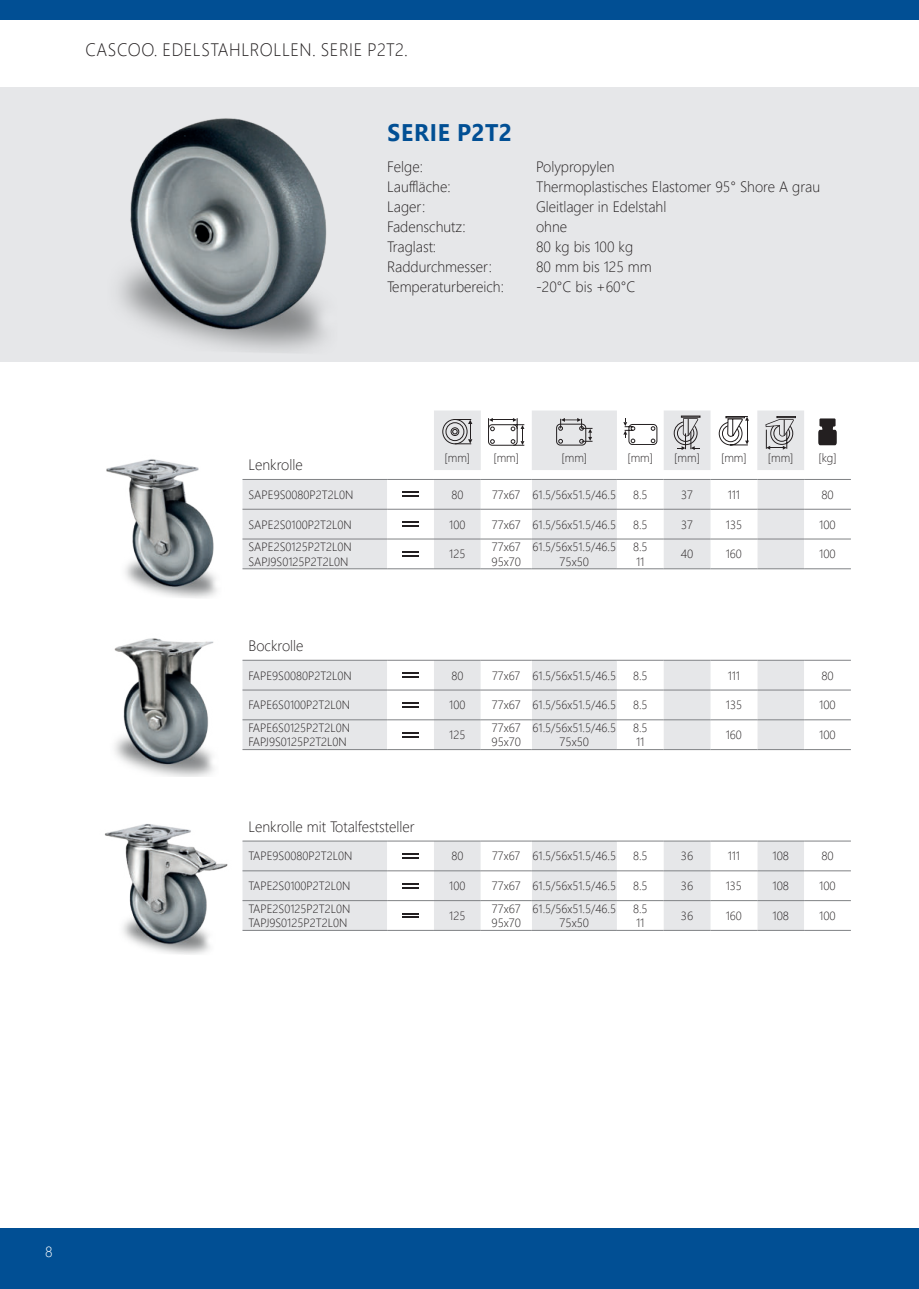
<style>
.page{position:relative;width:919px;height:1289px;background:#fff}
.page>*{position:absolute;margin:0;border:0;box-sizing:border-box;transform-origin:0 0}
.t1{font:700 24px "Segoe UI";letter-spacing:.035em;color:#014f94;scale:.95 1}
.t2{font:300 18px "Segoe UI";letter-spacing:.035em;color:#231f20;scale:.95 1}
.t3{font:300 15px "Segoe UI";color:#231f20}
.t4{font:300 15px "Segoe UI";color:#fff}
.t5{font:300 12px "Segoe UI";color:#231f20}
</style>
<div class="page">
<div style="left:0;top:0;width:918px;height:20px;background:#014f94"></div>
<div style="left:0;top:88px;width:918px;height:274px;background:#e6e7e9"></div>
<img style="left:119px;top:118px;width:208px;height:234px">
<div style="left:0;top:1228px;width:918px;height:60px;background:#014f94"></div>
<svg style="left:434px;top:410px;width:403px;height:60px"></svg>
<div style="left:242px;top:480px;width:145px;height:88px;background:#e6e7e9"></div>
<hr style="left:242px;top:479px;width:145px;height:1px;background:#808285">
<hr style="left:242px;top:509px;width:145px;height:1px;background:#808285">
<hr style="left:242px;top:538px;width:145px;height:1px;background:#808285">
<hr style="left:242px;top:568px;width:145px;height:1px;background:#808285">
<img style="left:106px;top:459px;width:111px;height:139px">
<svg style="left:387px;top:479px;width:463px;height:90px"></svg>
<div style="left:242px;top:661px;width:145px;height:88px;background:#e6e7e9"></div>
<hr style="left:242px;top:660px;width:145px;height:1px;background:#808285">
<hr style="left:242px;top:689px;width:145px;height:1px;background:#808285">
<hr style="left:242px;top:719px;width:145px;height:1px;background:#808285">
<hr style="left:480px;top:749px;width:51px;height:1px;background:#808285">
<hr style="left:531px;top:749px;width:86px;height:1px;background:#808285">
<hr style="left:617px;top:749px;width:46px;height:1px;background:#808285">
<hr style="left:663px;top:749px;width:47px;height:1px;background:#808285">
<hr style="left:710px;top:749px;width:47px;height:1px;background:#808285">
<hr style="left:757px;top:749px;width:47px;height:1px;background:#808285">
<hr style="left:804px;top:749px;width:46px;height:1px;background:#808285">
<hr style="left:434px;top:749px;width:46px;height:1px;background:#808285">
<hr style="left:242px;top:749px;width:145px;height:1px;background:#808285">
<hr style="left:387px;top:749px;width:47px;height:1px;background:#808285">
<img style="left:114px;top:638px;width:100px;height:138px">
<svg style="left:387px;top:660px;width:463px;height:89px"></svg>
<div style="left:242px;top:841px;width:145px;height:89px;background:#e6e7e9"></div>
<hr style="left:387px;top:840px;width:47px;height:1px;background:#808285">
<hr style="left:434px;top:840px;width:46px;height:1px;background:#808285">
<hr style="left:480px;top:840px;width:51px;height:1px;background:#808285">
<hr style="left:531px;top:840px;width:86px;height:1px;background:#808285">
<hr style="left:617px;top:840px;width:46px;height:1px;background:#808285">
<hr style="left:663px;top:840px;width:47px;height:1px;background:#808285">
<hr style="left:710px;top:840px;width:47px;height:1px;background:#808285">
<hr style="left:757px;top:840px;width:47px;height:1px;background:#808285">
<hr style="left:804px;top:840px;width:46px;height:1px;background:#808285">
<hr style="left:242px;top:840px;width:145px;height:1px;background:#808285">
<hr style="left:242px;top:870px;width:145px;height:1px;background:#808285">
<hr style="left:242px;top:900px;width:145px;height:1px;background:#808285">
<hr style="left:480px;top:930px;width:51px;height:1px;background:#808285">
<hr style="left:531px;top:930px;width:86px;height:1px;background:#808285">
<hr style="left:617px;top:930px;width:46px;height:1px;background:#808285">
<hr style="left:663px;top:930px;width:47px;height:1px;background:#808285">
<hr style="left:710px;top:930px;width:47px;height:1px;background:#808285">
<hr style="left:757px;top:930px;width:47px;height:1px;background:#808285">
<hr style="left:804px;top:930px;width:46px;height:1px;background:#808285">
<hr style="left:434px;top:930px;width:46px;height:1px;background:#808285">
<hr style="left:242px;top:930px;width:145px;height:1px;background:#808285">
<hr style="left:387px;top:930px;width:47px;height:1px;background:#808285">
<img style="left:104px;top:824px;width:124px;height:131px">
<svg style="left:387px;top:841px;width:463px;height:89px"></svg>
<h2 class="t2" style="left:85px;top:42px;width:341px">CASCOO. EDELSTAHLROLLEN. SERIE P2T2.</h2>
<p class="t3" style="left:248px;top:459px;width:56px">Lenkrolle</p>
<h1 class="t1" style="left:387px;top:123px;width:132px">SERIE P2T2</h1>
<p class="t3" style="left:387px;top:160px;width:37px">Felge:</p>
<p class="t3" style="left:536px;top:160px;width:80px">Polypropylen</p>
<p class="t3" style="left:387px;top:172px;width:65px">Lauffläche:</p>
<p class="t3" style="left:536px;top:172px;width:285px">Thermoplastisches Elastomer 95° Shore A grau</p>
<p class="t3" style="left:387px;top:192px;width:40px">Lager:</p>
<p class="t3" style="left:536px;top:192px;width:132px">Gleitlager in Edelstahl</p>
<p class="t3" style="left:387px;top:221px;width:80px">Fadenschutz:</p>
<p class="t3" style="left:536px;top:221px;width:33px">ohne</p>
<p class="t3" style="left:387px;top:233px;width:51px">Traglast:</p>
<p class="t3" style="left:536px;top:233px;width:99px">80 kg bis 100 kg</p>
<p class="t3" style="left:387px;top:253px;width:106px">Raddurchmesser:</p>
<p class="t3" style="left:536px;top:253px;width:117px">80 mm bis 125 mm</p>
<p class="t3" style="left:387px;top:273px;width:118px">Temperaturbereich:</p>
<p class="t3" style="left:536px;top:273px;width:101px">-20°C bis +60°C</p>
<p class="t5" style="left:444px;top:446px;width:27px">[mm]</p>
<p class="t5" style="left:493px;top:446px;width:27px">[mm]</p>
<p class="t5" style="left:561px;top:446px;width:27px">[mm]</p>
<p class="t5" style="left:627px;top:446px;width:27px">[mm]</p>
<p class="t5" style="left:674px;top:446px;width:27px">[mm]</p>
<p class="t5" style="left:721px;top:446px;width:27px">[mm]</p>
<p class="t5" style="left:767px;top:446px;width:27px">[mm]</p>
<p class="t5" style="left:818px;top:446px;width:20px">[kg]</p>
<p class="t5" style="left:248px;top:483px;width:106px">SAPE9S0080P2T2L0N</p>
<p class="t5" style="left:451px;top:483px;width:13px">80</p>
<p class="t5" style="left:492px;top:483px;width:125px">77x67 61.5/56x51.5/46.5</p>
<p class="t5" style="left:633px;top:483px;width:16px">8.5</p>
<p class="t5" style="left:681px;top:483px;width:13px">37</p>
<p class="t5" style="left:727px;top:483px;width:14px">111</p>
<p class="t5" style="left:821px;top:483px;width:14px">80</p>
<p class="t5" style="left:248px;top:513px;width:105px">SAPE2S0100P2T2L0N</p>
<p class="t5" style="left:449px;top:513px;width:18px">100</p>
<p class="t5" style="left:491px;top:513px;width:126px">77x67 61.5/56x51.5/46.5</p>
<p class="t5" style="left:633px;top:513px;width:16px">8.5</p>
<p class="t5" style="left:681px;top:513px;width:13px">37</p>
<p class="t5" style="left:725px;top:513px;width:18px">135</p>
<p class="t5" style="left:819px;top:513px;width:18px">100</p>
<p class="t5" style="left:248px;top:535px;width:105px">SAPE2S0125P2T2L0N</p>
<p class="t5" style="left:449px;top:542px;width:18px">125</p>
<p class="t5" style="left:491px;top:535px;width:126px">77x67 61.5/56x51.5/46.5</p>
<p class="t5" style="left:633px;top:535px;width:16px">8.5</p>
<p class="t5" style="left:680px;top:542px;width:14px">40</p>
<p class="t5" style="left:725px;top:542px;width:18px">160</p>
<p class="t5" style="left:819px;top:542px;width:18px">100</p>
<p class="t5" style="left:248px;top:550px;width:101px">SAPJ9S0125P2T2L0N</p>
<p class="t5" style="left:491px;top:550px;width:31px">95x70</p>
<p class="t5" style="left:559px;top:550px;width:31px">75x50</p>
<p class="t5" style="left:636px;top:550px;width:10px">11</p>
<p class="t3" style="left:248px;top:640px;width:56px">Bockrolle</p>
<p class="t5" style="left:248px;top:664px;width:105px">FAPE9S0080P2T2L0N</p>
<p class="t5" style="left:451px;top:664px;width:13px">80</p>
<p class="t5" style="left:492px;top:664px;width:125px">77x67 61.5/56x51.5/46.5</p>
<p class="t5" style="left:633px;top:664px;width:16px">8.5</p>
<p class="t5" style="left:727px;top:664px;width:14px">111</p>
<p class="t5" style="left:821px;top:664px;width:14px">80</p>
<p class="t5" style="left:248px;top:693px;width:103px">FAPE6S0100P2T2L0N</p>
<p class="t5" style="left:449px;top:693px;width:18px">100</p>
<p class="t5" style="left:491px;top:693px;width:126px">77x67 61.5/56x51.5/46.5</p>
<p class="t5" style="left:633px;top:693px;width:16px">8.5</p>
<p class="t5" style="left:725px;top:693px;width:18px">135</p>
<p class="t5" style="left:819px;top:693px;width:18px">100</p>
<p class="t5" style="left:248px;top:716px;width:103px">FAPE6S0125P2T2L0N</p>
<p class="t5" style="left:449px;top:723px;width:18px">125</p>
<p class="t5" style="left:491px;top:716px;width:126px">77x67 61.5/56x51.5/46.5</p>
<p class="t5" style="left:633px;top:716px;width:16px">8.5</p>
<p class="t5" style="left:725px;top:723px;width:18px">160</p>
<p class="t5" style="left:819px;top:723px;width:18px">100</p>
<p class="t5" style="left:248px;top:730px;width:100px">FAPJ9S0125P2T2L0N</p>
<p class="t5" style="left:491px;top:730px;width:31px">95x70</p>
<p class="t5" style="left:559px;top:730px;width:31px">75x50</p>
<p class="t5" style="left:636px;top:730px;width:10px">11</p>
<p class="t3" style="left:248px;top:820px;width:168px">Lenkrolle mit Totalfeststeller</p>
<p class="t5" style="left:248px;top:844px;width:105px">TAPE9S0080P2T2L0N</p>
<p class="t5" style="left:451px;top:844px;width:13px">80</p>
<p class="t5" style="left:492px;top:844px;width:125px">77x67 61.5/56x51.5/46.5</p>
<p class="t5" style="left:633px;top:844px;width:16px">8.5</p>
<p class="t5" style="left:681px;top:844px;width:14px">36</p>
<p class="t5" style="left:727px;top:844px;width:14px">111</p>
<p class="t5" style="left:772px;top:844px;width:18px">108</p>
<p class="t5" style="left:821px;top:844px;width:14px">80</p>
<p class="t5" style="left:248px;top:874px;width:103px">TAPE2S0100P2T2L0N</p>
<p class="t5" style="left:449px;top:874px;width:18px">100</p>
<p class="t5" style="left:491px;top:874px;width:126px">77x67 61.5/56x51.5/46.5</p>
<p class="t5" style="left:633px;top:874px;width:16px">8.5</p>
<p class="t5" style="left:681px;top:874px;width:14px">36</p>
<p class="t5" style="left:725px;top:874px;width:18px">135</p>
<p class="t5" style="left:772px;top:874px;width:18px">108</p>
<p class="t5" style="left:819px;top:874px;width:18px">100</p>
<p class="t5" style="left:248px;top:896px;width:103px">TAPE2S0125P2T2L0N</p>
<p class="t5" style="left:449px;top:904px;width:18px">125</p>
<p class="t5" style="left:491px;top:896px;width:126px">77x67 61.5/56x51.5/46.5</p>
<p class="t5" style="left:633px;top:896px;width:16px">8.5</p>
<p class="t5" style="left:681px;top:904px;width:14px">36</p>
<p class="t5" style="left:725px;top:904px;width:18px">160</p>
<p class="t5" style="left:772px;top:904px;width:18px">108</p>
<p class="t5" style="left:819px;top:904px;width:18px">100</p>
<p class="t5" style="left:248px;top:911px;width:100px">TAPJ9S0125P2T2L0N</p>
<p class="t5" style="left:491px;top:911px;width:31px">95x70</p>
<p class="t5" style="left:559px;top:911px;width:31px">75x50</p>
<p class="t5" style="left:636px;top:911px;width:10px">11</p>
<p class="t4" style="left:45px;top:1245px;width:9px">8</p>
</div>
